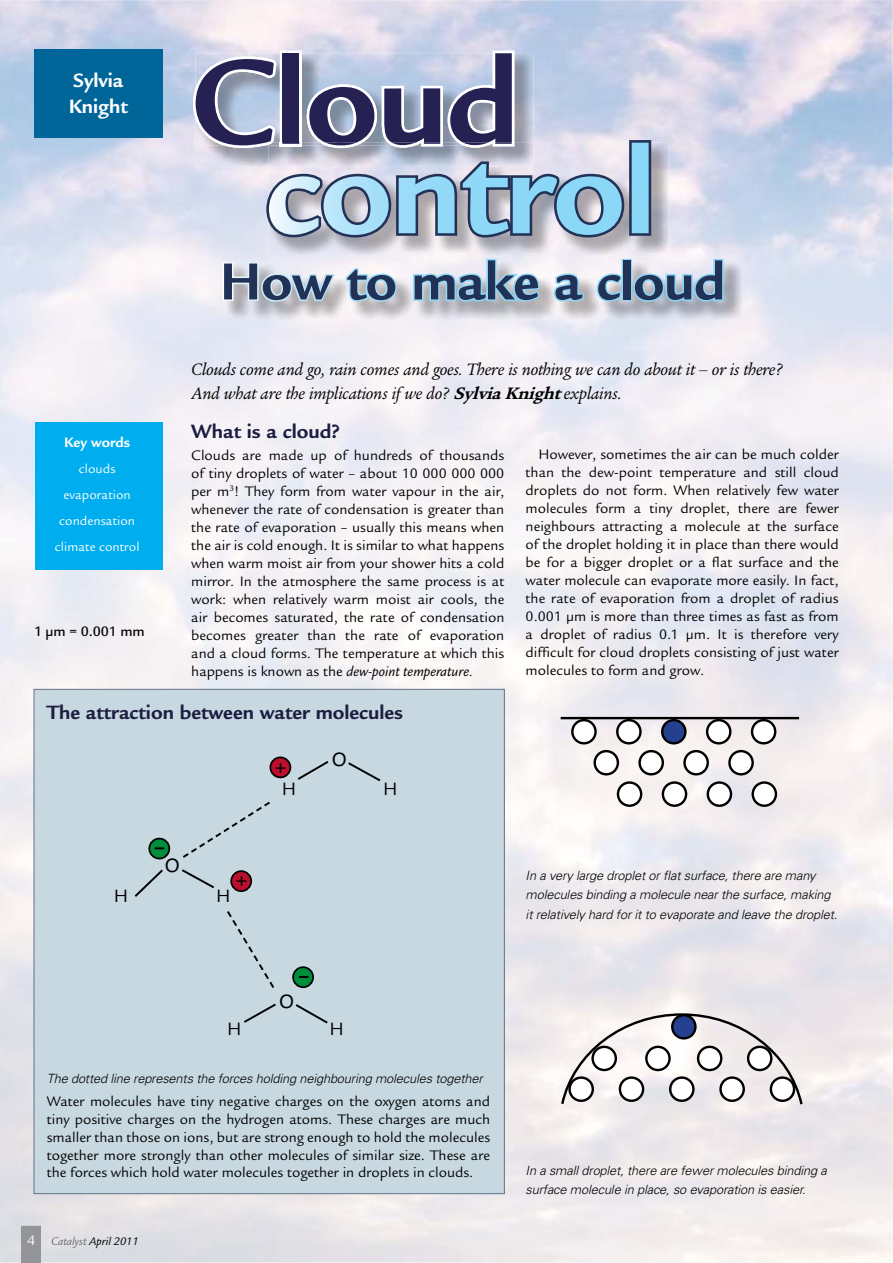
<style>
.page{position:relative;width:893px;height:1263px;background:#fff}
.page>*{position:absolute;margin:0;border:0;box-sizing:border-box;transform-origin:0 0}
.t1{font:700 131.25px "Legacy Sans";letter-spacing:-.01em;color:#252153}
.t2{font:700 56.7px "Legacy Sans";letter-spacing:-.01em;color:#223256}
.t3{font:700 21px "Legacy Sans";color:#1b1e41}
.t4{font:700 21px/25.5px "Legacy Sans";color:#fff}
.t5{font:19.5px "Legacy Sans";color:#000}
.t6{font:300 19.5px "Frutiger";color:#000}
.t7{font:18.45px "Helvetica";color:#000}
.t8{font:italic 18px/24px "Legacy Ser ITC";letter-spacing:-.01em;color:#000}
.t9{font:15px/18px "Legacy Sans";color:#000;text-align:justify}
.t10{font:500 15px "Legacy Sans";letter-spacing:-.01em;color:#000}
.t11{font:700 15px "Legacy Sans";color:#fff}
.t12{font:13.5px/25.8px "Legacy Sans";color:#fff;text-align:center}
.t13{font:italic 300 12.75px/19.5px "Univers";letter-spacing:-.01em;color:#000}
.t14{font:italic 12px "Legacy Sans";color:#000}
.s1{font-family:"Legacy Serif";font-weight:700}
.s2{font-style:italic}
.s3{font-style:normal;font-size:15px;color:#fff}
.s4{color:#6d6e71}
</style>
<div class="page">
<img style="left:0;top:306px;width:893px;height:957px">
<img style="left:725px;top:0;width:168px;height:102px">
<img style="left:725px;top:102px;width:168px;height:51px">
<img style="left:725px;top:153px;width:168px;height:153px">
<div style="left:34px;top:49px;width:129px;height:89px;background:#069"></div>
<div style="left:35px;top:422px;width:128px;height:148px;background:#00aeef"></div>
<svg style="left:572px;top:720px;width:23px;height:23px"></svg>
<div style="left:571px;top:719px;width:26px;height:26px;border:2px solid #000;border-radius:50%"></div>
<svg style="left:617px;top:720px;width:23px;height:23px"></svg>
<div style="left:616px;top:719px;width:26px;height:26px;border:2px solid #000;border-radius:50%"></div>
<div style="left:662px;top:720px;width:23px;height:23px;background:#25408f;border-radius:50%"></div>
<div style="left:661px;top:719px;width:25px;height:26px;border:2px solid #000;border-radius:50%"></div>
<svg style="left:707px;top:720px;width:23px;height:23px"></svg>
<div style="left:706px;top:719px;width:25px;height:26px;border:2px solid #000;border-radius:50%"></div>
<svg style="left:752px;top:720px;width:23px;height:23px"></svg>
<div style="left:751px;top:719px;width:25px;height:26px;border:2px solid #000;border-radius:50%"></div>
<svg style="left:595px;top:751px;width:23px;height:23px"></svg>
<div style="left:593px;top:750px;width:26px;height:26px;border:2px solid #000;border-radius:50%"></div>
<div style="left:618px;top:783px;width:23px;height:23px;background:#fff;border-radius:50%"></div>
<div style="left:617px;top:781px;width:25px;height:26px;border:2px solid #000;border-radius:50%"></div>
<svg style="left:640px;top:751px;width:23px;height:23px"></svg>
<div style="left:638px;top:750px;width:26px;height:26px;border:2px solid #000;border-radius:50%"></div>
<div style="left:663px;top:783px;width:23px;height:23px;background:#fff;border-radius:50%"></div>
<div style="left:662px;top:781px;width:25px;height:26px;border:2px solid #000;border-radius:50%"></div>
<svg style="left:684px;top:751px;width:24px;height:23px"></svg>
<div style="left:683px;top:750px;width:26px;height:26px;border:2px solid #000;border-radius:50%"></div>
<svg style="left:708px;top:783px;width:23px;height:23px"></svg>
<div style="left:706px;top:781px;width:26px;height:26px;border:2px solid #000;border-radius:50%"></div>
<svg style="left:729px;top:751px;width:24px;height:23px"></svg>
<div style="left:728px;top:750px;width:26px;height:26px;border:2px solid #000;border-radius:50%"></div>
<svg style="left:753px;top:783px;width:23px;height:23px"></svg>
<div style="left:751px;top:781px;width:26px;height:26px;border:2px solid #000;border-radius:50%"></div>
<hr style="left:561px;top:717px;width:238px;height:2px;background:#000">
<svg style="left:559px;top:1012px;width:245px;height:95px"></svg>
<div style="left:34px;top:689px;width:470px;height:505px;background:#c7d8e0"></div>
<svg style="left:149px;top:839px;width:20px;height:20px"></svg>
<div style="left:148px;top:838px;width:22px;height:21px;border:2px solid #000;border-radius:50%"></div>
<div style="left:231px;top:871px;width:20px;height:20px;background:#ba0f2e;border-radius:50%"></div>
<div style="left:230px;top:870px;width:22px;height:22px;border:2px solid #000;border-radius:50%"></div>
<div style="left:270px;top:757px;width:20px;height:20px;background:#ba0f2e;border-radius:50%"></div>
<div style="left:269px;top:757px;width:22px;height:21px;border:2px solid #000;border-radius:50%"></div>
<div style="left:293px;top:967px;width:20px;height:20px;background:#008d3c;border-radius:50%"></div>
<div style="left:292px;top:966px;width:22px;height:22px;border:2px solid #000;border-radius:50%"></div>
<svg style="left:299px;top:976px;width:9px;height:2px"></svg>
<svg style="left:155px;top:847px;width:9px;height:2px"></svg>
<svg style="left:227px;top:911px;width:47px;height:77px"></svg>
<svg style="left:183px;top:801px;width:87px;height:57px"></svg>
<svg style="left:244px;top:1003px;width:32px;height:20px"></svg>
<svg style="left:295px;top:1004px;width:33px;height:20px"></svg>
<svg style="left:297px;top:761px;width:32px;height:19px"></svg>
<svg style="left:348px;top:762px;width:33px;height:20px"></svg>
<svg style="left:134px;top:869px;width:29px;height:28px"></svg>
<svg style="left:182px;top:869px;width:33px;height:20px"></svg>
<img style="left:725px;top:261px;width:16px;height:59px">
<svg style="left:193px;top:0;width:532px;height:706px"></svg>
<div style="left:21px;top:1226px;width:20px;height:37px;background:#939598"></div>
<h3 class="t4" style="left:69px;top:70px;width:61px">Sylvia<br>Knight</h3>
<p class="t11" style="left:64px;top:437px;width:68px">Key words</p>
<p class="t12" style="left:55px;top:458px;width:86px">clouds evaporation condensation climate control</p>
<p class="t10" style="left:34px;top:626px;width:112px">1 μm = 0.001 mm</p>
<h1 class="t1" style="left:191px;top:53px;width:329px">Cloud</h1>
<h2 class="t2" style="left:220px;top:260px;width:507px">How to make a cloud</h2>
<p class="t8" style="left:191px;top:360px;width:593px">Clouds come and go, rain comes and goes. There is nothing we can do about it – or is there?<br>And what are the implications if we do? <span class="s1">SylviaKnight</span>explains.</p>
<h3 class="t3" style="left:191px;top:423px;width:150px">What is a cloud?</h3>
<p class="t9" style="left:191px;top:448px;width:315px">Clouds are made up of hundreds of thousands of tiny droplets of water – about 10 000 000 000 per m<sup>3</sup>! They form from water vapour in the air, whenever the rate of condensation is greater than the rate of evaporation – usually this means when the air is cold enough. It is similar to what happens when warm moist air from your shower hits a cold mirror. In the atmosphere the same process is at work: when relatively warm moist air cools, the air becomes saturated, the rate of condensation becomes greater than the rate of evaporation and a cloud forms. The temperature at which this happens is known as the <span class="s2">dew-point temperature.</span></p>
<p class="t9" style="left:526px;top:447px;width:315px;text-indent:13px">However, sometimes the air can be much colder than the dew-point temperature and still cloud droplets do not form. When relatively few water molecules form a tiny droplet, there are fewer neighbours attracting a molecule at the surface of the droplet holding it in place than there would be for a bigger droplet or a flat surface and the water molecule can evaporate more easily. In fact, the rate of evaporation from a droplet of radius 0.001 μm is more than three times as fast as from a droplet of radius 0.1 μm. It is therefore very difficult for cloud droplets consisting of just water molecules to form and grow.</p>
<h3 class="t3" style="left:47px;top:705px;width:358px">The attraction between water molecules</h3>
<h3 class="t6" style="left:275px;top:758px;width:13px">+</h3>
<p class="t7" style="left:332px;top:753px;width:16px">-</p>
<h3 class="t5" style="left:114px;top:888px;width:16px">H</h3>
<p class="t7" style="left:165px;top:858px;width:16px">-</p>
<h3 class="t5" style="left:216px;top:888px;width:16px">H</h3>
<h3 class="t6" style="left:236px;top:872px;width:13px">+</h3>
<h3 class="t5" style="left:282px;top:781px;width:16px">H</h3>
<h3 class="t5" style="left:383px;top:781px;width:16px">H</h3>
<p class="t7" style="left:279px;top:995px;width:16px">-</p>
<h3 class="t5" style="left:227px;top:1022px;width:16px">H</h3>
<h3 class="t5" style="left:329px;top:1022px;width:16px">H</h3>
<p class="t13" style="left:47px;top:1070px;width:437px">The dotted line represents the forces holding neighbouring molecules together</p>
<p class="t9" style="left:47px;top:1093px;width:445px">Water molecules have tiny negative charges on the oxygen atoms and tiny positive charges on the hydrogen atoms. These charges are much smaller than those on ions, but are strong enough to hold the molecules together more strongly than other molecules of similar size. These are the forces which hold water molecules together in droplets in clouds.</p>
<p class="t14" style="left:27px;top:1236px;width:113px"><span class="s3">4</span> <span class="s4">Catalyst</span> April 2011</p>
<p class="t13" style="left:526px;top:866px;width:313px">In a very large droplet or flat surface, there are many molecules binding a molecule near the surface, making it relatively hard for it to evaporate and leave the droplet.</p>
<p class="t13" style="left:526px;top:1162px;width:303px">In a small droplet, there are fewer molecules binding a surface molecule in place, so evaporation is easier.</p>
</div>
